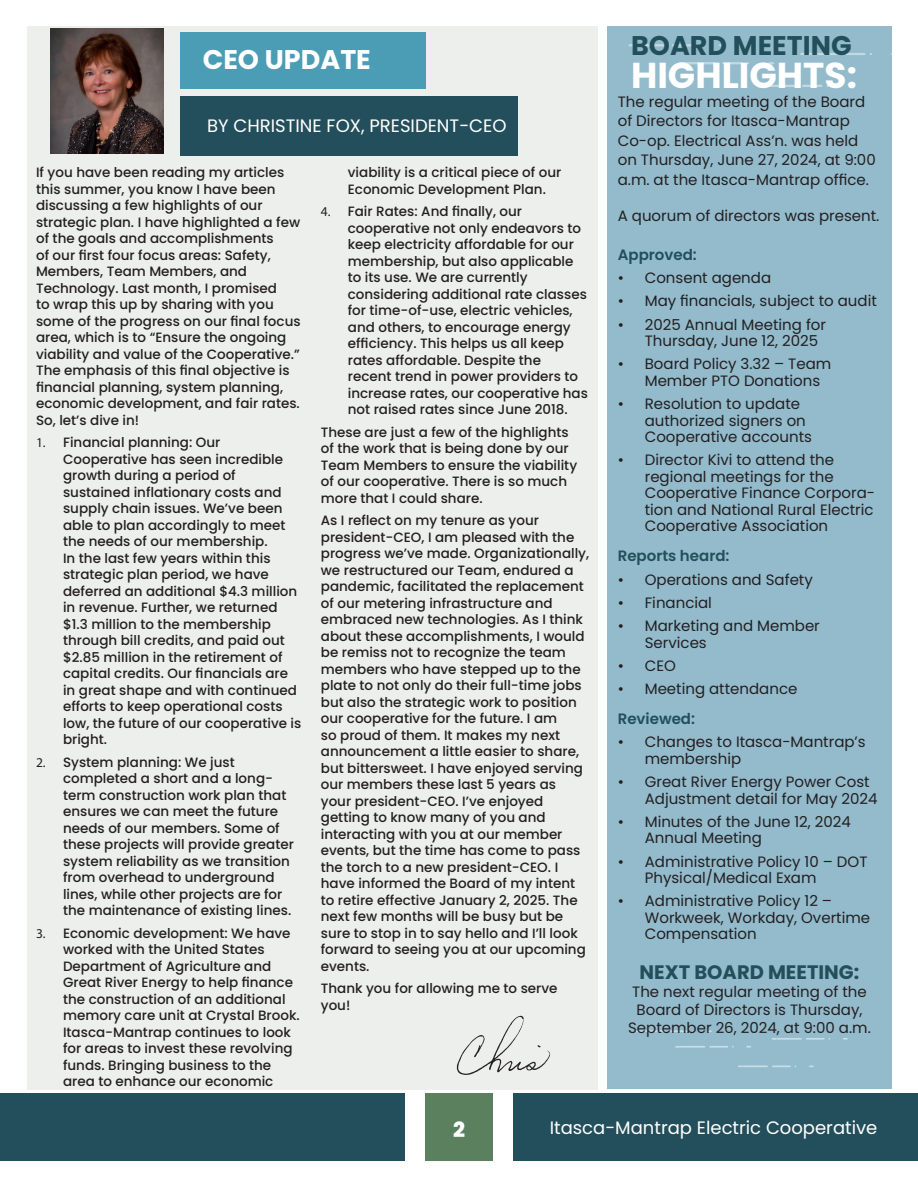
<style>
.page{position:relative;width:918px;height:1188px;background:#fff}
.page>*{position:absolute;margin:0;border:0;box-sizing:border-box;transform-origin:0 0}
.t1{font:700 36px "Poppins";color:#fff}
.t2{font:700 27px "Poppins";color:#224f5b}
.t3{font:700 27px "Poppins";color:#fff}
.t4{font:800 21px "Poppins";color:#fff}
.t5{font:700 19.5px "Poppins";color:#224f5b}
.t6{font:18px "Poppins";color:#fff}
.t7{font:15px/16.5px "Poppins";color:#231f20}
.t8{font:600 15px "Poppins";color:#224f5b}
.Quote_centered{font:500 13.5px/16.5px "Poppins";color:#231f20}
.s1{font-family:"Myriad Pro";font-weight:400}
</style>
<div class="page">
<div style="left:0;top:1093px;width:404px;height:68px;background:#224f5b"></div>
<div style="left:425px;top:1093px;width:68px;height:68px;background:#5b805e"></div>
<div style="left:513px;top:1093px;width:405px;height:68px;background:#224f5b"></div>
<div style="left:608px;top:26px;width:284px;height:1063px;background:#93bbcc"></div>
<hr style="left:635px;top:44px;width:29px;height:2px;background:#fff">
<svg style="left:673px;top:44px;width:26px;height:2px"></svg>
<hr style="left:808px;top:53px;width:29px;height:2px;background:#fff">
<svg style="left:846px;top:53px;width:26px;height:2px"></svg>
<hr style="left:686px;top:62px;width:29px;height:2px;background:#fff">
<svg style="left:723px;top:62px;width:26px;height:2px"></svg>
<hr style="left:765px;top:85px;width:29px;height:2px;background:#fff">
<svg style="left:803px;top:85px;width:26px;height:2px"></svg>
<hr style="left:641px;top:1030px;width:24px;height:2px;background:#fff">
<svg style="left:670px;top:1030px;width:24px;height:2px"></svg>
<hr style="left:777px;top:1038px;width:24px;height:2px;background:#fff">
<svg style="left:807px;top:1038px;width:23px;height:2px"></svg>
<hr style="left:680px;top:1046px;width:24px;height:2px;background:#fff">
<svg style="left:710px;top:1046px;width:40px;height:2px"></svg>
<hr style="left:743px;top:1065px;width:24px;height:2px;background:#fff">
<svg style="left:773px;top:1065px;width:24px;height:2px"></svg>
<div style="left:27px;top:26px;width:570px;height:1064px;background:#edefed"></div>
<div style="left:180px;top:32px;width:246px;height:56px;background:#4b9cb5"></div>
<div style="left:180px;top:96px;width:337px;height:60px;background:#224f5b"></div>
<img style="left:51px;top:28px;width:113px;height:126px">
<img style="left:456px;top:1015px;width:95px;height:60px">
<p class="t3" style="left:203px;top:44px;width:170px">CEO UPDATE</p>
<p class="t6" style="left:207px;top:116px;width:301px">BY CHRISTINE FOX, PRESIDENT-CEO</p>
<p class="Quote_centered" style="left:36px;top:164px;width:266px">If you have been reading my articles this summer, you know I have been discussing a few highlights of our strategic plan. I have highlighted a few of the goals and accomplishments<br>of our first four focus areas: Safety, Members, Team Members, and Technology. Last month, I promised<br>to wrap this up by sharing with you some of the progress on our final focus area, which is to “Ensure the ongoing viability and value of the Cooperative.” The emphasis of this final objective is financial planning, system planning, economic development, and fair rates.<br>So, let’s dive in!</p>
<p class="Quote_centered" style="left:63px;top:434px;width:240px;text-indent:-27px"><span class="s1">1.</span> Financial planning: Our<br>Cooperative has seen incredible growth during a period of sustained inflationary costs and supply chain issues. We’ve been able to plan accordingly to meet the needs of our membership.<br>In the last few years within this strategic plan period, we have deferred an additional $4.3 million in revenue. Further, we returned $1.3 million to the membership through bill credits, and paid out $2.85 million in the retirement of capital credits. Our financials are in great shape and with continued efforts to keep operational costs low, the future of our cooperative is bright.</p>
<p class="Quote_centered" style="left:63px;top:754px;width:232px;text-indent:-27px"><span class="s1">2.</span> System planning: We just completed a short and a long&shy;term construction work plan that ensures we can meet the future needs of our members. Some of these projects will provide greater system reliability as we transition from overhead to underground lines, while other projects are for the maintenance of existing lines.</p>
<p class="Quote_centered" style="left:63px;top:925px;width:238px;text-indent:-27px"><span class="s1">3.</span> Economic development: We have worked with the United States<br>Department of Agriculture and<br>Great River Energy to help finance the construction of an additional memory care unit at Crystal Brook.<br>Itasca-Mantrap continues to look for areas to invest these revolving funds. Bringing business to the area to enhance our economic</p>
<p class="Quote_centered" style="left:348px;top:164px;width:215px">viability is a critical piece of our<br>Economic Development Plan.</p>
<p class="Quote_centered" style="left:348px;top:203px;width:242px;text-indent:-27px"><span class="s1">4.</span> Fair Rates: And finally, our cooperative not only endeavors to keep electricity affordable for our membership, but also applicable to its use. We are currently considering additional rate classes for time-of-use, electric vehicles, and others, to encourage energy efficiency. This helps us all keep rates affordable. Despite the recent trend in power providers to increase rates, our cooperative has not raised rates since June 2018.</p>
<p class="Quote_centered" style="left:321px;top:424px;width:258px">These are just a few of the highlights of the work that is being done by our Team Members to ensure the viability of our cooperative. There is so much more that I could share.</p>
<p class="Quote_centered" style="left:321px;top:512px;width:270px">As I reflect on my tenure as your president-CEO, I am pleased with the progress we’ve made. Organizationally, we restructured our Team, endured a pandemic, facilitated the replacement of our metering infrastructure and embraced new technologies. As I think about these accomplishments, I would be remiss not to recognize the team members who have stepped up to the plate to not only do their full-time jobs but also the strategic work to position our cooperative for the future. I am<br>so proud of them. It makes my next announcement a little easier to share, but bittersweet. I have enjoyed serving our members these last 5 years as your president-CEO. I’ve enjoyed getting to know many of you and interacting with you at our member events, but the time has come to pass the torch to a new president-CEO. I have informed the Board of my intent to retire effective January 2, 2025. The next few months will be busy but be sure to stop in to say hello and I’ll look forward to seeing you at our upcoming events.</p>
<p class="Quote_centered" style="left:321px;top:980px;width:238px">Thank you for allowing me to serve you!</p>
<p class="t2" style="left:631px;top:30px;width:222px">BOARD MEETING</p>
<p class="t1" style="left:631px;top:55px;width:227px">HIGHLIGHTS:</p>
<p class="t7" style="left:618px;top:92px;width:260px;line-height:19.5px">The regular meeting of the Board of Directors for Itasca-Mantrap Co-op. Electrical Ass’n. was held on Thursday, June 27, 2024, at 9:00 a.m. at the Itasca-Mantrap office.</p>
<p class="t7" style="left:618px;top:208px;width:263px">A quorum of directors was present.</p>
<p class="t8" style="left:618px;top:246px;width:81px">Approved:</p>
<p class="t7" style="left:618px;top:270px;width:155px">• Consent agenda</p>
<p class="t7" style="left:618px;top:293px;width:261px">• May financials, subject to audit</p>
<p class="t7" style="left:645px;top:316px;width:183px;text-indent:-27px">• 2025 Annual Meeting for<br>Thursday, June 12, 2025</p>
<p class="t7" style="left:645px;top:356px;width:188px;text-indent:-27px">• Board Policy 3.32 – Team<br>Member PTO Donations</p>
<p class="t7" style="left:645px;top:396px;width:169px;text-indent:-27px">• Resolution to update authorized signers on<br>Cooperative accounts</p>
<p class="t7" style="left:645px;top:452px;width:232px;text-indent:-27px">• Director Kivi to attend the regional meetings for the<br>Cooperative Finance Corpora&shy;tion and National Rural Electric<br>Cooperative Association</p>
<p class="t8" style="left:618px;top:548px;width:113px">Reports heard:</p>
<p class="t7" style="left:618px;top:571px;width:197px">• Operations and Safety</p>
<p class="t7" style="left:618px;top:595px;width:96px">• Financial</p>
<p class="t7" style="left:645px;top:618px;width:177px;text-indent:-27px">• Marketing and Member<br>Services</p>
<p class="t7" style="left:618px;top:658px;width:60px">• CEO</p>
<p class="t7" style="left:618px;top:681px;width:181px">• Meeting attendance</p>
<p class="t8" style="left:618px;top:710px;width:79px">Reviewed:</p>
<p class="t7" style="left:645px;top:734px;width:222px;text-indent:-27px">• Changes to Itasca-Mantrap’s membership</p>
<p class="t7" style="left:645px;top:774px;width:234px;text-indent:-27px">• Great River Energy Power Cost<br>Adjustment detail for May 2024</p>
<p class="t7" style="left:645px;top:814px;width:208px;text-indent:-27px">• Minutes of the June 12, 2024<br>Annual Meeting</p>
<p class="t7" style="left:645px;top:853px;width:224px;text-indent:-27px">• Administrative Policy 10 – DOT<br>Physical/Medical Exam</p>
<p class="t7" style="left:645px;top:893px;width:227px;text-indent:-27px">• Administrative Policy 12 –<br>Workweek, Workday, Overtime<br>Compensation</p>
<p class="t5" style="left:640px;top:961px;width:221px">NEXT BOARD MEETING:</p>
<p class="t7" style="left:628px;top:983px;width:244px;line-height:18px;text-align:center">The next regular meeting of the<br>Board of Directors is Thursday,<br>September 26, 2024, at 9:00 a.m.</p>
<p class="t4" style="left:453px;top:1118px;width:13px">2</p>
<p class="t6" style="left:550px;top:1118px;width:329px">Itasca-Mantrap Electric Cooperative</p>
</div>
